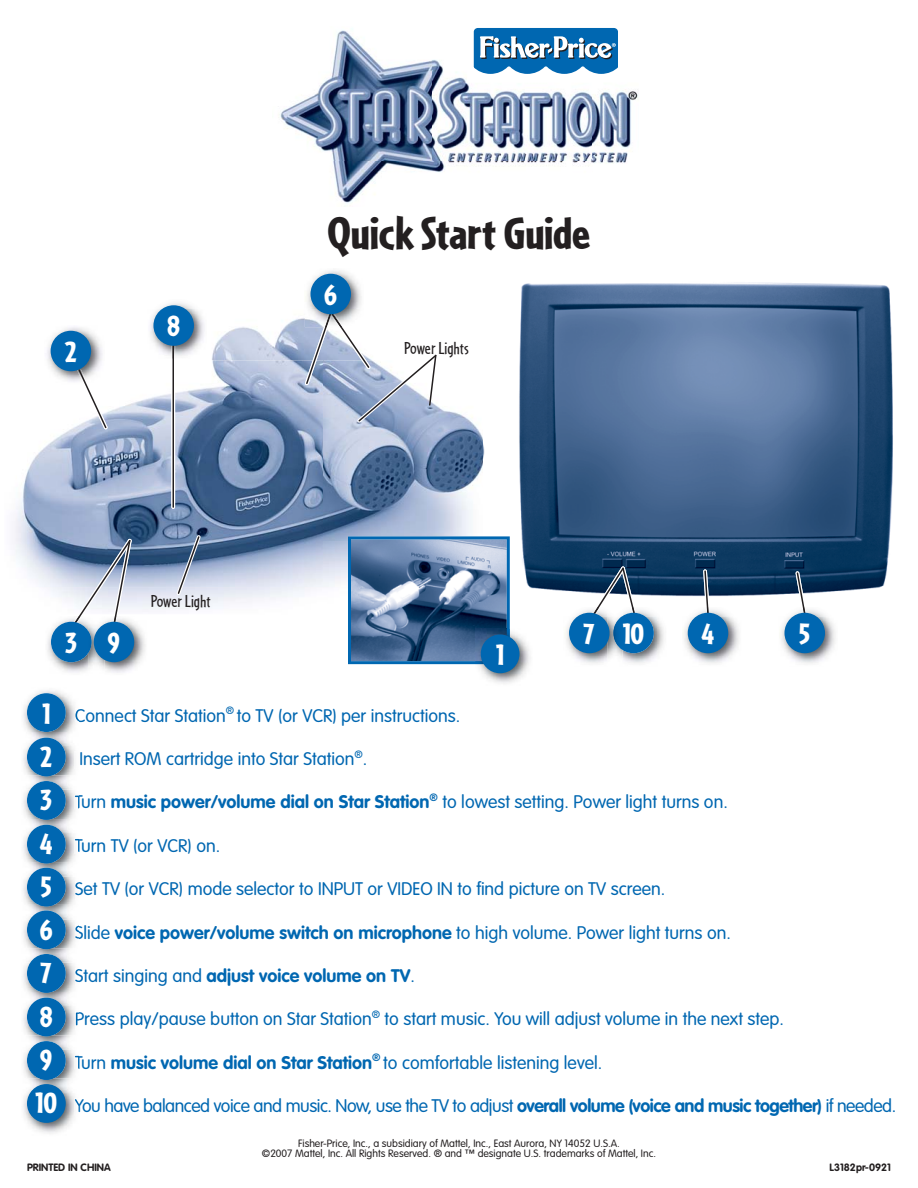
<style>
.page{position:relative;width:918px;height:1188px;background:#fff}
.page>*{position:absolute;margin:0;border:0;box-sizing:border-box;transform-origin:0 0}
.t1{font:900 48px "Cafeteria";color:#231f20}
.t2{font:900 30px/43.3px "Cafeteria";color:#fff;text-align:justify}
.t3{font:300 18px "VAG Rounded Std";color:#0067b1}
.t4{font:300 18px "VAG Rounded Std";letter-spacing:-.025em;color:#0067b1}
.t5{font:700 18px "VAG Rounded Std";color:#0067b1}
.t6{font:18px "Cafeteria";color:#231f20}
.t7{font:300 10.5px/10.5px "VAG Rounded Std";color:#231f20;text-align:center}
.t8{font:700 10.5px "VAG Rounded Std";color:#231f20}
.s1{font-weight:700}
.s2{font-weight:300}
</style>
<div class="page">
<img style="left:519px;top:282px;width:374px;height:314px">
<img style="left:212px;top:318px;width:93px;height:42px">
<img style="left:14px;top:360px;width:309px;height:227px">
<img style="left:323px;top:409px;width:160px;height:133px">
<img style="left:483px;top:444px;width:2px;height:15px">
<img style="left:280px;top:30px;width:358px;height:173px">
<svg style="left:470px;top:28px;width:152px;height:50px"></svg>
<img style="left:45px;top:327px;width:59px;height:57px">
<div style="left:51px;top:332px;width:39px;height:38px;background:#0067b1;border-radius:50%"></div>
<div style="left:51px;top:331px;width:40px;height:40px;border:2px solid #0067b1;border-radius:50%"></div>
<img style="left:23px;top:690px;width:52px;height:42px">
<svg style="left:75px;top:709px;width:4px;height:13px"></svg>
<svg style="left:27px;top:693px;width:39px;height:39px"></svg>
<img style="left:23px;top:745px;width:52px;height:30px">
<img style="left:30px;top:732px;width:40px;height:13px">
<img style="left:23px;top:775px;width:56px;height:44px">
<svg style="left:75px;top:796px;width:4px;height:13px"></svg>
<img style="left:23px;top:819px;width:52px;height:43px">
<img style="left:75px;top:839px;width:4px;height:13px">
<img style="left:23px;top:862px;width:52px;height:43px">
<img style="left:75px;top:882px;width:4px;height:14px">
<img style="left:23px;top:905px;width:52px;height:43px">
<img style="left:75px;top:925px;width:4px;height:14px">
<img style="left:23px;top:948px;width:52px;height:44px">
<img style="left:75px;top:969px;width:4px;height:13px">
<img style="left:23px;top:992px;width:53px;height:43px">
<img style="left:76px;top:1012px;width:3px;height:14px">
<img style="left:23px;top:1035px;width:56px;height:43px">
<svg style="left:75px;top:1056px;width:4px;height:13px"></svg>
<img style="left:104px;top:662px;width:36px;height:11px">
<img style="left:88px;top:662px;width:16px;height:7px">
<svg style="left:51px;top:368px;width:153px;height:294px"></svg>
<svg style="left:171px;top:344px;width:4px;height:165px"></svg>
<img style="left:565px;top:610px;width:99px;height:53px">
<svg style="left:589px;top:566px;width:65px;height:87px"></svg>
<img style="left:608px;top:607px;width:14px;height:56px">
<img style="left:613px;top:616px;width:9px;height:34px">
<div style="left:570px;top:614px;width:39px;height:38px;background:#0067b1;border-radius:50%"></div>
<div style="left:569px;top:613px;width:41px;height:40px;border:2px solid #0067b1;border-radius:50%"></div>
<img style="left:780px;top:609px;width:55px;height:54px">
<svg style="left:795px;top:571px;width:12px;height:44px"></svg>
<div style="left:785px;top:614px;width:39px;height:38px;background:#0067b1;border-radius:50%"></div>
<div style="left:784px;top:613px;width:41px;height:40px;border:2px solid #0067b1;border-radius:50%"></div>
<img style="left:683px;top:609px;width:56px;height:54px">
<svg style="left:703px;top:569px;width:7px;height:45px"></svg>
<div style="left:688px;top:614px;width:40px;height:38px;background:#0067b1;border-radius:50%"></div>
<div style="left:688px;top:613px;width:40px;height:40px;border:2px solid #0067b1;border-radius:50%"></div>
<img style="left:306px;top:270px;width:56px;height:40px">
<svg style="left:305px;top:310px;width:136px;height:116px"></svg>
<div style="left:311px;top:274px;width:39px;height:40px;background:#0067b1;border-radius:50%"></div>
<div style="left:310px;top:274px;width:41px;height:40px;border:2px solid #0067b1;border-radius:50%"></div>
<img style="left:23px;top:1093px;width:52px;height:41px">
<img style="left:75px;top:1099px;width:4px;height:13px">
<img style="left:28px;top:1078px;width:44px;height:15px">
<svg style="left:27px;top:738px;width:39px;height:342px"></svg>
<div style="left:28px;top:1085px;width:37px;height:37px;background:#0067b1;border-radius:50%"></div>
<div style="left:27px;top:1084px;width:39px;height:39px;border:2px solid #0067b1;border-radius:50%"></div>
<svg style="left:348px;top:536px;width:162px;height:128px"></svg>
<img style="left:475px;top:632px;width:55px;height:52px">
<img style="left:475px;top:629px;width:35px;height:35px">
<div style="left:482px;top:635px;width:37px;height:38px;background:#0067b1;border-radius:50%"></div>
<div style="left:481px;top:634px;width:39px;height:39px;border:2px solid #0067b1;border-radius:50%"></div>
<hr style="left:173px;top:345px;width:1px;height:163px;background:#231f20">
<img style="left:150px;top:303px;width:54px;height:53px">
<svg style="left:171px;top:346px;width:4px;height:13px"></svg>
<div style="left:154px;top:306px;width:39px;height:39px;background:#0067b1;border-radius:50%"></div>
<div style="left:153px;top:305px;width:41px;height:41px;border:2px solid #0067b1;border-radius:50%"></div>
<h1 class="t1" style="left:327px;top:219px;width:265px">Quick Start Guide</h1>
<h2 class="t2" style="left:65px;top:333px;width:13px">2</h2>
<h2 class="t2" style="left:167px;top:308px;width:14px">8</h2>
<p class="t6" style="left:151px;top:596px;width:61px">Power Light</p>
<h2 class="t2" style="left:324px;top:276px;width:14px">6</h2>
<p class="t6" style="left:404px;top:343px;width:66px">Power Lights</p>
<h2 class="t2" style="left:65px;top:624px;width:56px">3 9</h2>
<h2 class="t2" style="left:584px;top:615px;width:62px">7 10</h2>
<h2 class="t2" style="left:701px;top:615px;width:14px">4</h2>
<h2 class="t2" style="left:799px;top:615px;width:13px">5</h2>
<h2 class="t2" style="left:496px;top:637px;width:10px">1</h2>
<h2 class="t2" style="left:40px;top:696px;width:14px">1<br>2<br>3<br>4<br>5<br>6<br>7<br>8<br>9</h2>
<h2 class="t2" style="left:35px;top:1085px;width:23px">10</h2>
<p class="t3" style="left:75px;top:707px;width:387px">Connect Star Station<sup>®</sup> to TV (or VCR) per instructions.</p>
<p class="t3" style="left:79px;top:750px;width:290px">Insert ROM cartridge into Star Station<sup>®</sup>.</p>
<p class="t3" style="left:75px;top:793px;width:654px">Turn <span class="s1">music power/volume dial on Star Station</span><sup>®</sup> to lowest setting. Power light turns on.</p>
<p class="t3" style="left:75px;top:837px;width:147px">Turn TV (or VCR) on.</p>
<p class="t3" style="left:75px;top:880px;width:592px">Set TV (or VCR) mode selector to INPUT or VIDEO IN to find picture on TV screen.</p>
<p class="t3" style="left:75px;top:924px;width:658px">Slide <span class="s1">voice power/volume switch on microphone</span> to high volume. Power light turns on.</p>
<p class="t5" style="left:75px;top:967px;width:342px"><span class="s2">Start singing and</span> adjust voice volume on TV<span class="s2">.</span></p>
<p class="t3" style="left:75px;top:1010px;width:711px">Press play/pause button on Star Station<sup>®</sup> to start music. You will adjust volume in the next step.</p>
<p class="t3" style="left:75px;top:1054px;width:529px">Turn <span class="s1">music volume dial on Star Station</span><sup>®</sup> to comfortable listening level.</p>
<p class="t4" style="left:75px;top:1097px;width:823px">You have balanced voice and music. Now, use the TV to adjust <span class="s1">overall volume (voice and music together)</span> if needed.</p>
<p class="t7" style="left:262px;top:1138px;width:396px">Fisher-Price, Inc., a subsidiary of Mattel, Inc., East Aurora, NY 14052 U.S.A.<br>©2007 Mattel, Inc. All Rights Reserved. ® and ™ designate U.S. trademarks of Mattel, Inc.</p>
<p class="t8" style="left:27px;top:1162px;width:85px">PRINTED IN CHINA</p>
<p class="t8" style="left:830px;top:1162px;width:63px">L3182pr-0921</p>
</div>
